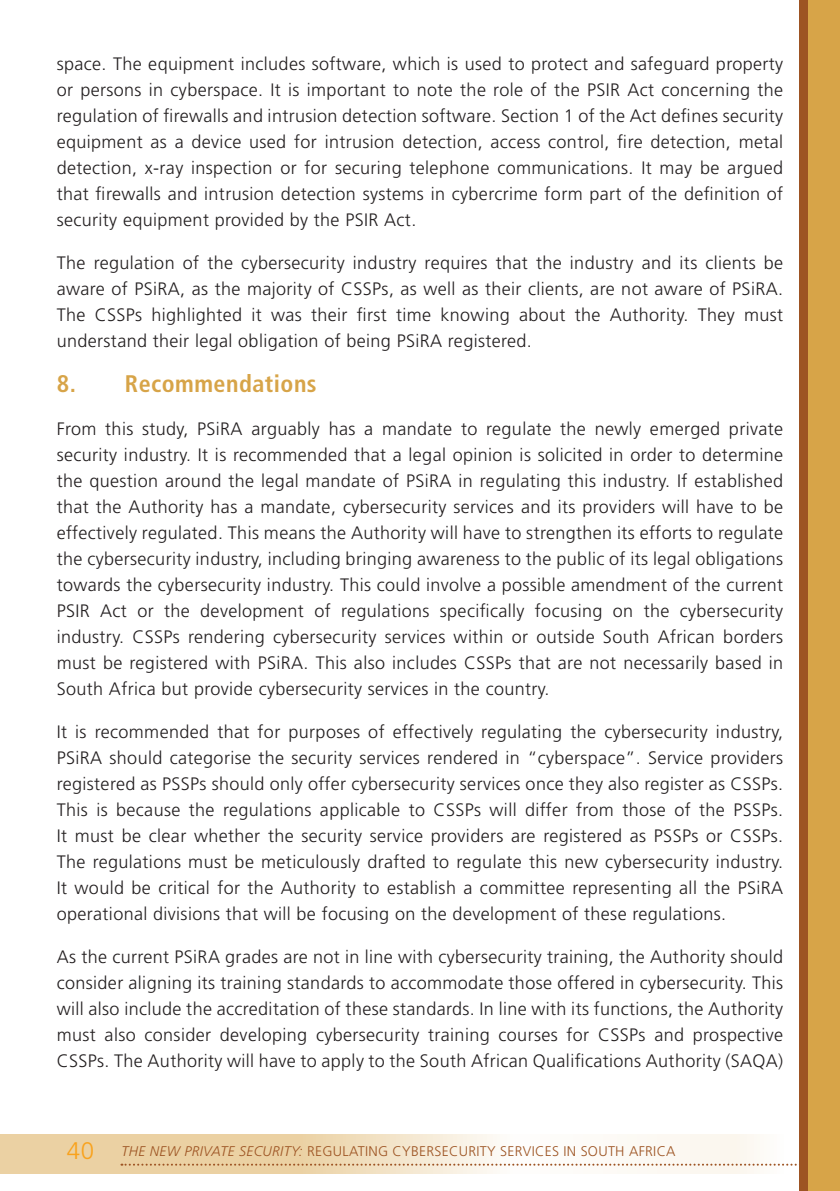
<style>
.page{position:relative;width:840px;height:1191px;background:#fff}
.page>*{position:absolute;margin:0;border:0;box-sizing:border-box;transform-origin:0 0}
.t1{font:700 condensed 24px "Frutiger LT Std";letter-spacing:.02em;color:#d7a448}
.t2{font:300 18px/26px "Frutiger LT Std";letter-spacing:.02em;color:#231f20;text-align:justify}
.t3{font:300 14px "Frutiger LT Std";letter-spacing:.02em;color:#9d5423}
.s1{font-size:24px;color:#f9a21c}
.s2{font-style:italic}
</style>
<div class="page">
<svg style="left:0;top:1134px;width:780px;height:39px"></svg>
<svg style="left:121px;top:1163px;width:719px;height:2px"></svg>
<div style="left:798px;top:0;width:10px;height:1191px;background:#9d5423"></div>
<div style="left:808px;top:0;width:31px;height:1191px;background:#d7a448"></div>
<p class="t2" style="left:57px;top:51px;width:727px">space. The equipment includes software, which is used to protect and safeguard property or persons in cyberspace. It is important to note the role of the PSIR Act concerning the regulation of firewalls and intrusion detection software. Section 1 of the Act defines security equipment as a device used for intrusion detection, access control, fire detection, metal detection, x-ray inspection or for securing telephone communications. It may be argued that firewalls and intrusion detection systems in cybercrime form part of the definition of security equipment provided by the PSIR Act.</p>
<p class="t2" style="left:57px;top:250px;width:727px">The regulation of the cybersecurity industry requires that the industry and its clients be aware of PSiRA, as the majority of CSSPs, as well as their clients, are not aware of PSiRA.<br>The CSSPs highlighted it was their first time knowing about the Authority. They must understand their legal obligation of being PSiRA registered.</p>
<h1 class="t1" style="left:57px;top:370px;width:261px">8. Recommendations</h1>
<p class="t2" style="left:57px;top:416px;width:727px">From this study, PSiRA arguably has a mandate to regulate the newly emerged private security industry. It is recommended that a legal opinion is solicited in order to determine the question around the legal mandate of PSiRA in regulating this industry. If established that the Authority has a mandate, cybersecurity services and its providers will have to be effectively regulated. This means the Authority will have to strengthen its efforts to regulate the cybersecurity industry, including bringing awareness to the public of its legal obligations towards the cybersecurity industry. This could involve a possible amendment of the current PSIR Act or the development of regulations specifically focusing on the cybersecurity industry. CSSPs rendering cybersecurity services within or outside South African borders must be registered with PSiRA. This also includes CSSPs that are not necessarily based in South Africa but provide cybersecurity services in the country.</p>
<p class="t2" style="left:57px;top:719px;width:727px">It is recommended that for purposes of effectively regulating the cybersecurity industry, PSiRA should categorise the security services rendered in “cyberspace”. Service providers registered as PSSPs should only offer cybersecurity services once they also register as CSSPs.<br>This is because the regulations applicable to CSSPs will differ from those of the PSSPs.<br>It must be clear whether the security service providers are registered as PSSPs or CSSPs.<br>The regulations must be meticulously drafted to regulate this new cybersecurity industry.<br>It would be critical for the Authority to establish a committee representing all the PSiRA operational divisions that will be focusing on the development of these regulations.</p>
<p class="t2" style="left:57px;top:944px;width:727px">As the current PSiRA grades are not in line with cybersecurity training, the Authority should consider aligning its training standards to accommodate those offered in cybersecurity. This will also include the accreditation of these standards. In line with its functions, the Authority must also consider developing cybersecurity training courses for CSSPs and prospective CSSPs. The Authority will have to apply to the South African Qualifications Authority (SAQA)</p>
<p class="t3" style="left:67px;top:1143px;width:609px"><span class="s1">40</span> <span class="s2">THE NEW PRIVATE SECURITY:</span> REGULATING CYBERSECURITY SERVICES IN SOUTH AFRICA</p>
</div>
